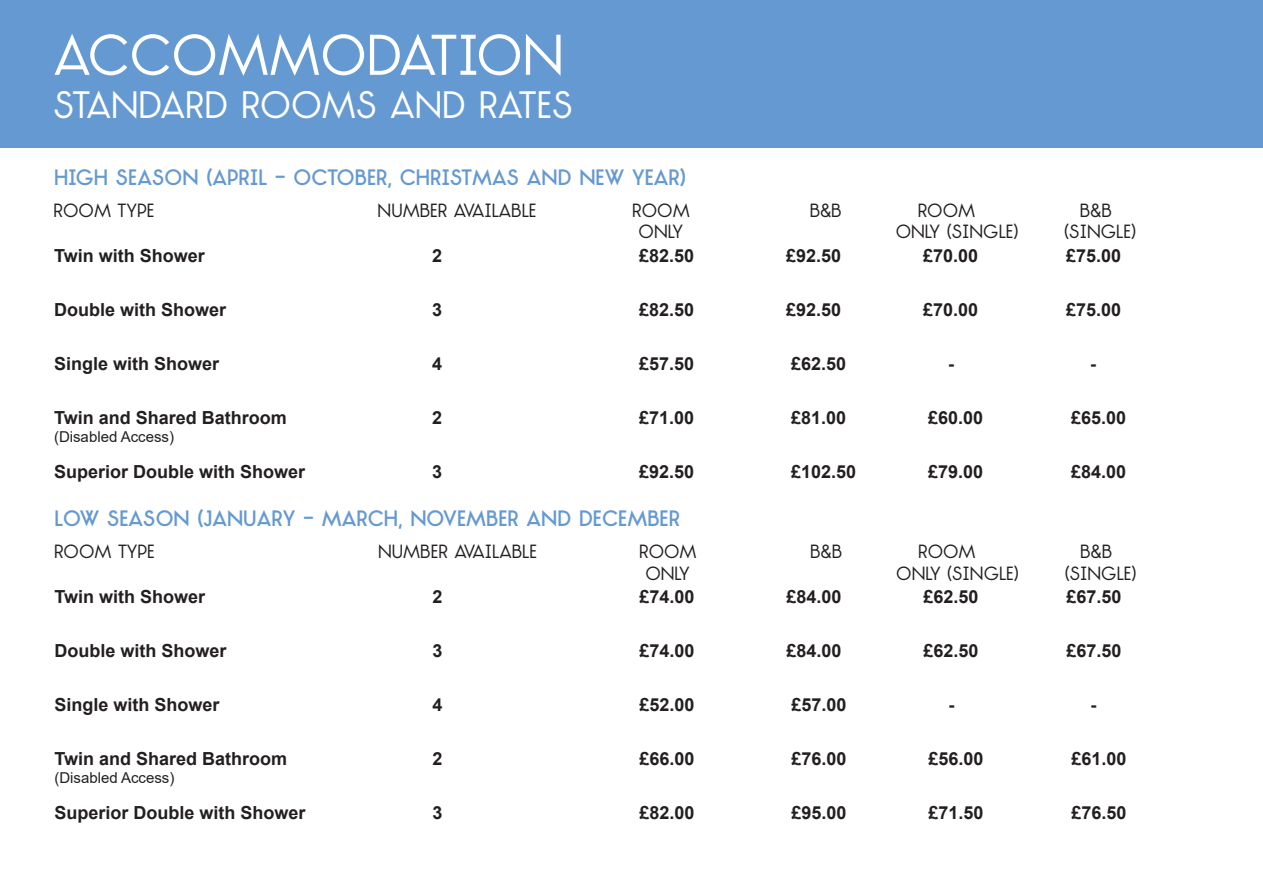
<style>
.page{position:relative;width:1263px;height:893px;background:#fff}
.page>*{position:absolute;margin:0;border:0;box-sizing:border-box;transform-origin:0 0}
.t1{font:54px "TJ Evolette A";color:#fff}
.t2{font:36px "TJ Evolette A";color:#fff}
.t3{font:700 21px "TJ Evolette A";color:#6599d1}
.t4{font:700 18px "Arial";color:#231f20}
.t5{font:18px "TJ Evolette A";color:#231f20}
.t6{font:15px "Arial";color:#231f20}
</style>
<div class="page">
<div style="left:0;top:0;width:1263px;height:148px;background:#6599d1"></div>
<p class="t1" style="left:54px;top:23px;width:512px">ACCOMMODATION</p>
<p class="t2" style="left:54px;top:84px;width:518px">STANDARD ROOMS AND RATES</p>
<p class="t3" style="left:54px;top:165px;width:633px">HIGH SEASON (APRIL - OCTOBER, CH RISTMAS AND NEW YEAR)</p>
<p class="t5" style="left:54px;top:199px;width:142px">ROOM TYPE N</p>
<p class="t5" style="left:391px;top:199px;width:147px">UMBER AVAILABLE</p>
<p class="t5" style="left:632px;top:199px;width:91px">ROOM B</p>
<p class="t5" style="left:820px;top:199px;width:36px">&amp;BR</p>
<p class="t5" style="left:927px;top:199px;width:88px">OOM B</p>
<p class="t5" style="left:1090px;top:199px;width:21px">&amp;B</p>
<p class="t5" style="left:639px;top:221px;width:46px">ONLY</p>
<p class="t5" style="left:896px;top:221px;width:124px">ONLY (SINGLE)</p>
<p class="t5" style="left:1064px;top:221px;width:73px">(SINGLE)</p>
<p class="t4" style="left:54px;top:243px;width:152px">Twin with Shower</p>
<p class="t4" style="left:432px;top:243px;width:12px">2</p>
<p class="t4" style="left:639px;top:243px;width:57px">£82.50</p>
<p class="t4" style="left:786px;top:243px;width:57px">£92.50</p>
<p class="t4" style="left:923px;top:243px;width:57px">£70.00</p>
<p class="t4" style="left:1066px;top:243px;width:57px">£75.00</p>
<p class="t4" style="left:54px;top:297px;width:174px">Double with Shower</p>
<p class="t4" style="left:432px;top:297px;width:12px">3</p>
<p class="t4" style="left:639px;top:297px;width:57px">£82.50</p>
<p class="t4" style="left:786px;top:297px;width:57px">£92.50</p>
<p class="t4" style="left:923px;top:297px;width:57px">£70.00</p>
<p class="t4" style="left:1066px;top:297px;width:57px">£75.00</p>
<p class="t4" style="left:54px;top:351px;width:167px">Single with Shower</p>
<p class="t4" style="left:432px;top:351px;width:12px">4</p>
<p class="t4" style="left:639px;top:351px;width:57px">£57.50</p>
<p class="t4" style="left:791px;top:351px;width:57px">£62.50</p>
<p class="t4" style="left:948px;top:351px;width:7px">-</p>
<p class="t4" style="left:1090px;top:351px;width:7px">-</p>
<p class="t4" style="left:54px;top:405px;width:234px">Twin and Shared Bathroom</p>
<p class="t4" style="left:432px;top:405px;width:12px">2</p>
<p class="t4" style="left:639px;top:405px;width:57px">£71.00</p>
<p class="t4" style="left:791px;top:405px;width:57px">£81.00</p>
<p class="t4" style="left:928px;top:405px;width:57px">£60.00</p>
<p class="t4" style="left:1071px;top:405px;width:57px">£65.00</p>
<p class="t6" style="left:54px;top:426px;width:122px">(Disabled Access)</p>
<p class="t4" style="left:54px;top:459px;width:253px">Superior Double with Shower</p>
<p class="t4" style="left:432px;top:459px;width:12px">3</p>
<p class="t4" style="left:639px;top:459px;width:57px">£92.50</p>
<p class="t4" style="left:791px;top:459px;width:67px">£102.50</p>
<p class="t4" style="left:928px;top:459px;width:57px">£79.00</p>
<p class="t4" style="left:1071px;top:459px;width:57px">£84.00</p>
<p class="t3" style="left:54px;top:506px;width:627px">LOW SEASON (JANUARY - MARCH, NOVEMBER AND DECEMBER</p>
<p class="t5" style="left:54px;top:541px;width:142px">ROOM TYPE N</p>
<p class="t5" style="left:392px;top:541px;width:147px">UMBER AVAILABLE</p>
<p class="t5" style="left:639px;top:541px;width:90px">ROOM B</p>
<p class="t5" style="left:820px;top:541px;width:36px">&amp;BR</p>
<p class="t5" style="left:928px;top:541px;width:88px">OOM B</p>
<p class="t5" style="left:1090px;top:541px;width:21px">&amp;B</p>
<p class="t5" style="left:645px;top:562px;width:46px">ONLY</p>
<p class="t5" style="left:896px;top:562px;width:124px">ONLY (SINGLE)</p>
<p class="t5" style="left:1065px;top:562px;width:73px">(SINGLE)</p>
<p class="t4" style="left:54px;top:584px;width:152px">Twin with Shower</p>
<p class="t4" style="left:432px;top:584px;width:12px">2</p>
<p class="t4" style="left:639px;top:584px;width:57px">£74.00</p>
<p class="t4" style="left:786px;top:584px;width:57px">£84.00</p>
<p class="t4" style="left:923px;top:584px;width:57px">£62.50</p>
<p class="t4" style="left:1066px;top:584px;width:57px">£67.50</p>
<p class="t4" style="left:54px;top:638px;width:174px">Double with Shower</p>
<p class="t4" style="left:432px;top:638px;width:12px">3</p>
<p class="t4" style="left:639px;top:638px;width:57px">£74.00</p>
<p class="t4" style="left:786px;top:638px;width:57px">£84.00</p>
<p class="t4" style="left:923px;top:638px;width:57px">£62.50</p>
<p class="t4" style="left:1066px;top:638px;width:57px">£67.50</p>
<p class="t4" style="left:54px;top:692px;width:167px">Single with Shower</p>
<p class="t4" style="left:432px;top:692px;width:12px">4</p>
<p class="t4" style="left:639px;top:692px;width:57px">£52.00</p>
<p class="t4" style="left:791px;top:692px;width:57px">£57.00</p>
<p class="t4" style="left:948px;top:692px;width:7px">-</p>
<p class="t4" style="left:1090px;top:692px;width:7px">-</p>
<p class="t4" style="left:54px;top:746px;width:234px">Twin and Shared Bathroom</p>
<p class="t4" style="left:432px;top:746px;width:12px">2</p>
<p class="t4" style="left:639px;top:746px;width:57px">£66.00</p>
<p class="t4" style="left:791px;top:746px;width:57px">£76.00</p>
<p class="t4" style="left:928px;top:746px;width:57px">£56.00</p>
<p class="t4" style="left:1071px;top:746px;width:57px">£61.00</p>
<p class="t6" style="left:54px;top:768px;width:122px">(Disabled Access)</p>
<p class="t4" style="left:54px;top:800px;width:253px">Superior Double with Shower</p>
<p class="t4" style="left:432px;top:800px;width:12px">3</p>
<p class="t4" style="left:639px;top:800px;width:57px">£82.00</p>
<p class="t4" style="left:791px;top:800px;width:57px">£95.00</p>
<p class="t4" style="left:928px;top:800px;width:57px">£71.50</p>
<p class="t4" style="left:1071px;top:800px;width:57px">£76.50</p>
</div>
